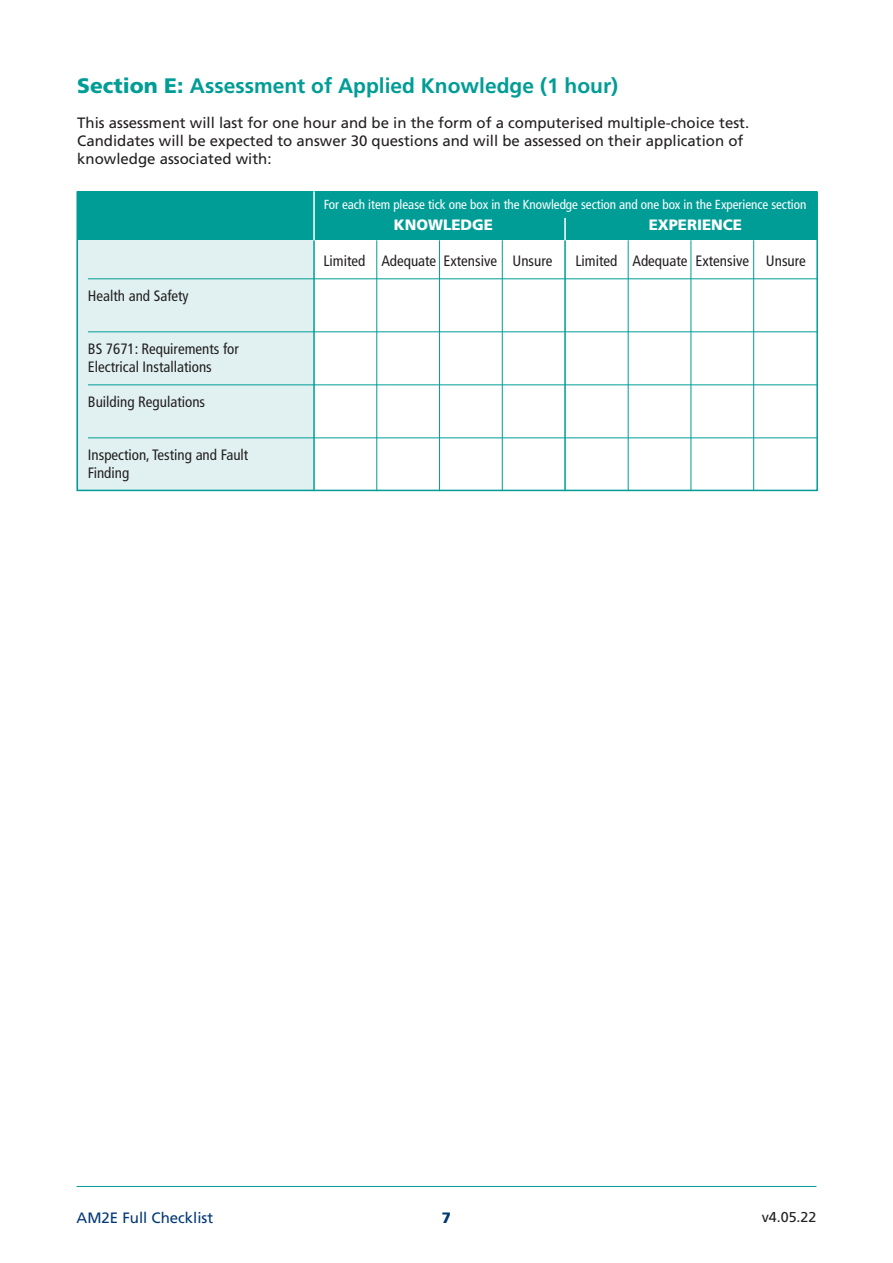
<style>
.page{position:relative;width:893px;height:1263px;background:#fff}
.page>*{position:absolute;margin:0;border:0;box-sizing:border-box;transform-origin:0 0}
.t1{font:700 21px "Frutiger";color:#009d96}
.t2{font:15px/18px "Frutiger";color:#231f20}
.t3{font:condensed 15px/18px "Frutiger";color:#231f20}
.t4{font:900 15px "Frutiger";color:#fff}
.t5{font:15px "Frutiger";color:#013775}
.t6{font:900 15px "Frutiger";color:#013775}
.t7{font:14.25px "Frutiger";color:#231f20}
.t8{font:condensed 13.2px "Frutiger";letter-spacing:-.005em;color:#fff}
.s1{font-weight:900}
</style>
<div class="page">
<div style="left:77px;top:191px;width:237px;height:300px;background:#e1f1f1"></div>
<div style="left:77px;top:191px;width:740px;height:49px;background:#009d96"></div>
<div style="left:77px;top:191px;width:741px;height:300px;border:2px solid #009d96"></div>
<hr style="left:88px;top:278px;width:729px;height:1px;background:#009d96">
<hr style="left:88px;top:331px;width:729px;height:1px;background:#009d96">
<hr style="left:88px;top:384px;width:729px;height:1px;background:#009d96">
<hr style="left:88px;top:437px;width:729px;height:1px;background:#009d96">
<hr style="left:313px;top:240px;width:2px;height:251px;background:#009d96">
<hr style="left:313px;top:191px;width:2px;height:49px;background:#fff">
<hr style="left:564px;top:240px;width:2px;height:251px;background:#009d96">
<hr style="left:376px;top:240px;width:1px;height:251px;background:#009d96">
<hr style="left:439px;top:240px;width:1px;height:251px;background:#009d96">
<hr style="left:502px;top:240px;width:1px;height:251px;background:#009d96">
<hr style="left:628px;top:240px;width:1px;height:251px;background:#009d96">
<hr style="left:691px;top:240px;width:1px;height:251px;background:#009d96">
<hr style="left:753px;top:240px;width:1px;height:251px;background:#009d96">
<hr style="left:77px;top:1186px;width:739px;height:1px;background:#009d96">
<hr style="left:564px;top:218px;width:2px;height:22px;background:#fff">
<h1 class="t1" style="left:77px;top:73px;width:542px"><span class="s1">Section E:</span> Assessment of Applied Knowledge (1 hour)</h1>
<p class="t2" style="left:77px;top:114px;width:673px">This assessment will last for one hour and be in the form of a computerised multiple-choice test.<br>Candidates will be expected to answer 30 questions and will be assessed on their application of knowledge associated with:</p>
<p class="t8" style="left:324px;top:197px;width:484px">For each item please tick one box in the Knowledge section and one box in the Experience section</p>
<p class="t3" style="left:88px;top:287px;width:102px">Health and Safety</p>
<p class="t3" style="left:88px;top:340px;width:152px">BS 7671: Requirements for<br>Electrical Installations</p>
<p class="t3" style="left:88px;top:393px;width:119px">Building Regulations</p>
<p class="t3" style="left:88px;top:446px;width:162px">Inspection, Testing and Fault<br>Finding</p>
<p class="t4" style="left:394px;top:215px;width:101px">KNOWLEDGE</p>
<p class="t4" style="left:649px;top:215px;width:95px">EXPERIENCE</p>
<p class="t3" style="left:323px;top:252px;width:230px">Limited Adequate Extensive Unsure</p>
<p class="t3" style="left:575px;top:252px;width:232px">Limited Adequate Extensive Unsure</p>
<p class="t5" style="left:77px;top:1208px;width:138px">AM2E Full Checklist</p>
<p class="t7" style="left:762px;top:1209px;width:56px">v4.05.22</p>
<p class="t6" style="left:442px;top:1208px;width:11px">7</p>
</div>
